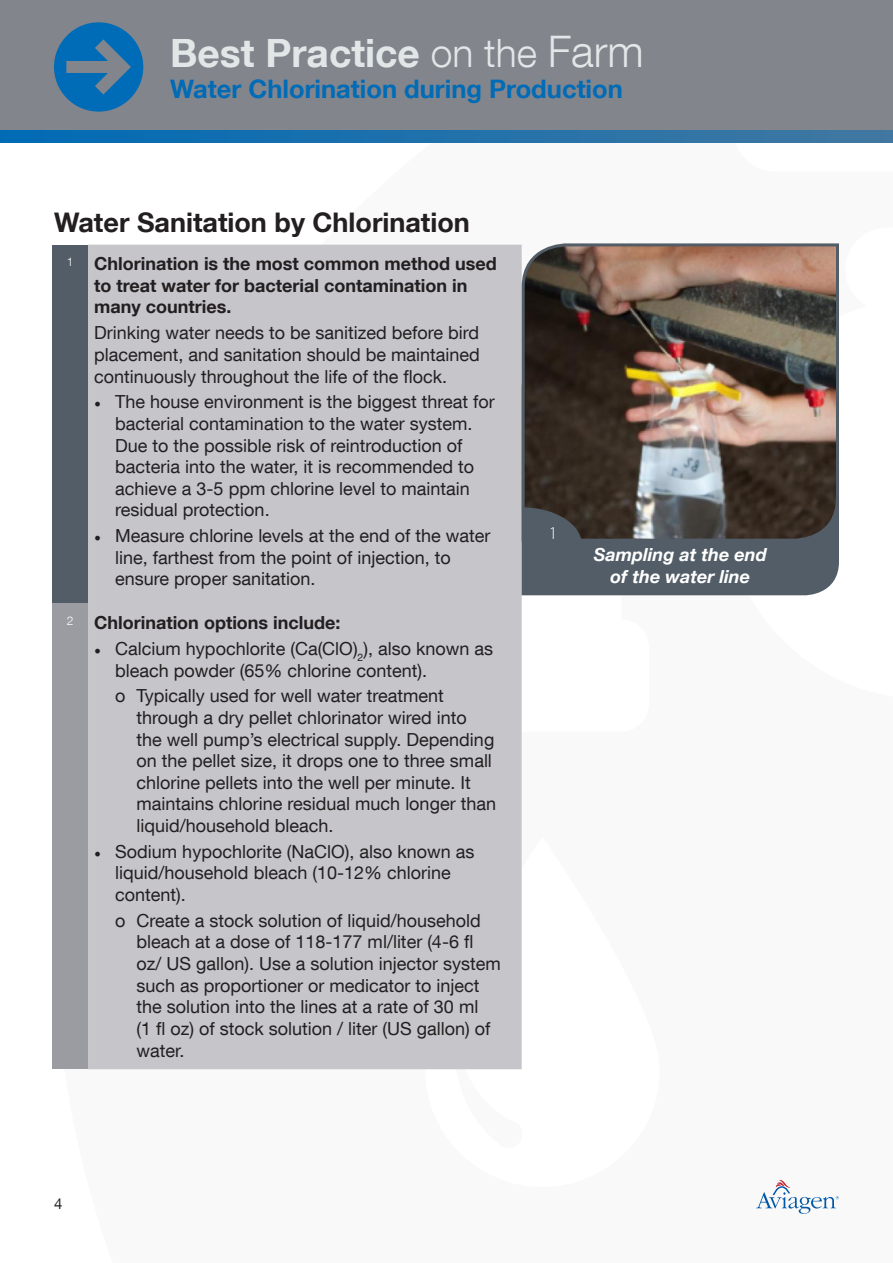
<style>
.page{position:relative;width:893px;height:1263px;background:#fff}
.page>*{position:absolute;margin:0;border:0;box-sizing:border-box;transform-origin:0 0}
.t1{font:700 39px "Helvetica Neue LT Com";color:#e1e7e7}
.t2{font:700 27px "Helvetica Neue LT Com";color:#231f20}
.t3{font:700 25.5px "Helvetica Neue LT Com";color:#006bb6}
.t4{font:18px/21.6px "Helvetica Neue LT Com";color:#231f20}
.t5{font:700 18px/21.6px "Helvetica Neue LT Com";color:#231f20}
.t6{font:italic 700 18px/21.6px "Helvetica Neue LT Com";color:#fff;text-align:center}
.t7{font:300 18px "Myriad Pro";color:#fff}
.t8{font:15px "Helvetica Neue LT Com";color:#231f20}
.s1{font-weight:300}
.s2{font-weight:300;font-size:43.5px}
.s3{font-family:"Minion Pro"}
</style>
<div class="page">
<svg style="left:756px;top:1180px;width:83px;height:34px"></svg>
<div style="left:0;top:0;width:893px;height:143px;background:#83858d"></div>
<div style="left:54px;top:22px;width:89px;height:90px;background:#006bb6;border-radius:50%"></div>
<svg style="left:95px;top:27px;width:44px;height:80px"></svg>
<div style="left:66px;top:61px;width:52px;height:12px;background:#83858d"></div>
<svg style="left:0;top:131px;width:893px;height:12px;background:#2071ab"></svg>
<div style="left:53px;top:245px;width:35px;height:358px;background:#525d67"></div>
<div style="left:88px;top:245px;width:434px;height:824px;background:#c5c5ca"></div>
<div style="left:53px;top:603px;width:35px;height:466px;background:#9b9ba2"></div>
<svg style="left:519px;top:352px;width:320px;height:245px;background:#5c666f"></svg>
<img style="left:520px;top:243px;width:319px;height:300px">
<svg style="left:522px;top:507px;width:60px;height:40px;background:#4b5258"></svg>
<h1 class="t1" style="left:170px;top:29px;width:475px">Best Practice <span class="s1">on the</span> <span class="s2">Farm</span></h1>
<h3 class="t3" style="left:170px;top:73px;width:454px">Water Chlorination during Production</h3>
<h2 class="t2" style="left:54px;top:206px;width:417px">Water Sanitation by Chlorination</h2>
<p class="t5" style="left:94px;top:253px;width:404px;text-indent:-27px"><sup>1</sup> Chlorination is the most common method used to treat water for bacterial contamination in many countries.</p>
<p class="t4" style="left:94px;top:322px;width:387px;text-align:justify">Drinking water needs to be sanitized before bird placement, and sanitation should be maintained continuously throughout the life of the flock.</p>
<p class="t4" style="left:115px;top:391px;width:381px;text-indent:-21px"><span class="s3">•</span> The house environment is the biggest threat for bacterial contamination to the water system.<br>Due to the possible risk of reintroduction of bacteria into the water, it is recommended to achieve a 3-5 ppm chlorine level to maintain residual protection.</p>
<p class="t4" style="left:115px;top:525px;width:377px;text-indent:-21px"><span class="s3">•</span> Measure chlorine levels at the end of the water line, farthest from the point of injection, to ensure proper sanitation.</p>
<p class="t5" style="left:67px;top:611px;width:275px"><sup>2</sup> Chlorination options include:</p>
<p class="t4" style="left:115px;top:637px;width:379px;text-indent:-21px"><span class="s3">•</span> Calcium hypochlorite (Ca(ClO)<sub>2</sub>), also known as bleach powder (65% chlorine content).</p>
<p class="t4" style="left:137px;top:685px;width:361px;text-indent:-21px">o Typically used for well water treatment through a dry pellet chlorinator wired into the well pump’s electrical supply. Depending on the pellet size, it drops one to three small chlorine pellets into the well per minute. It maintains chlorine residual much longer than liquid/household bleach.</p>
<p class="t4" style="left:115px;top:840px;width:361px;text-indent:-21px"><span class="s3">•</span> Sodium hypochlorite (NaClO), also known as liquid/household bleach (10-12% chlorine content).</p>
<p class="t4" style="left:137px;top:909px;width:366px;text-indent:-21px">o Create a stock solution of liquid/household bleach at a dose of 118-177 ml/liter (4-6 fl oz/ US gallon). Use a solution injector system such as proportioner or medicator to inject the solution into the lines at a rate of 30 ml<br>(1 fl oz) of stock solution / liter (US gallon) of water.</p>
<p class="t7" style="left:540px;top:524px;width:19px">11</p>
<p class="t6" style="left:594px;top:544px;width:174px">Sampling at the end of the water line</p>
<p class="t8" style="left:54px;top:1194px;width:10px">4</p>
</div>
